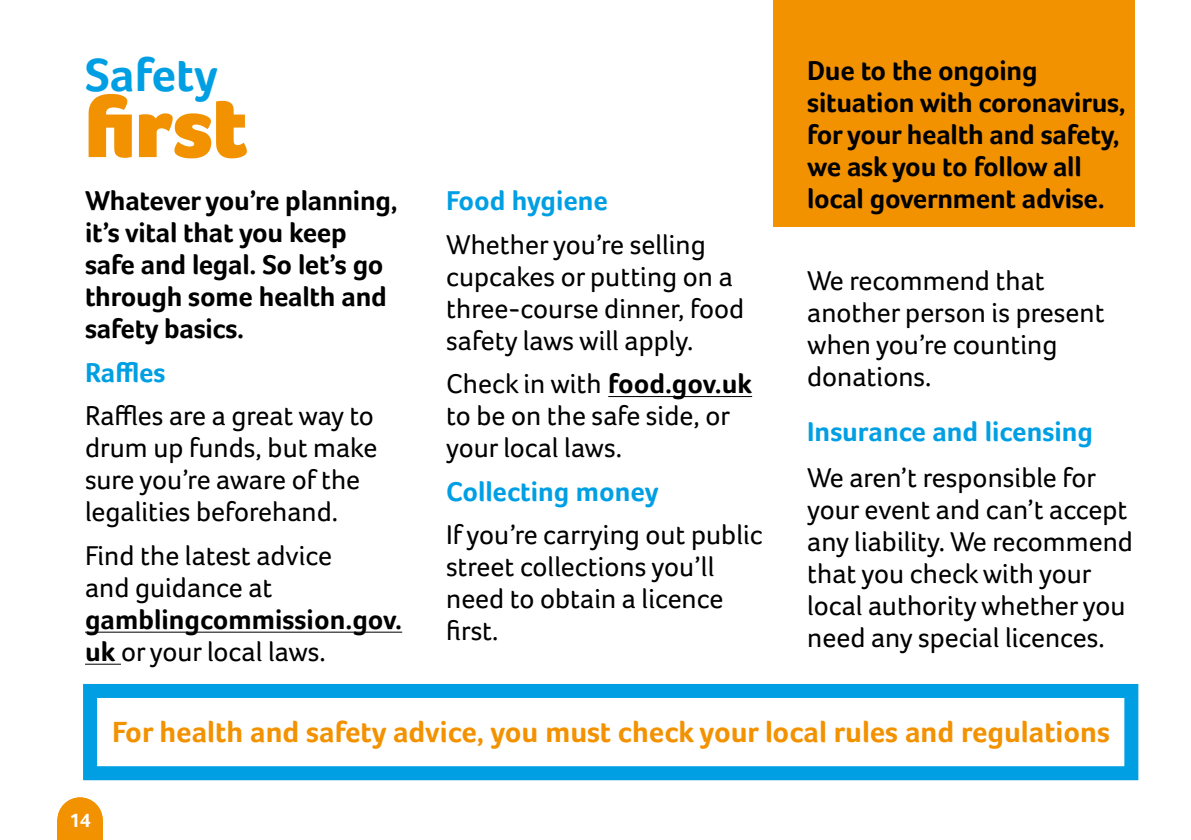
<style>
.page{position:relative;width:1191px;height:840px;background:#fff}
.page>*{position:absolute;margin:0;border:0;box-sizing:border-box;transform-origin:0 0}
.t1{font:900 88px "Foco";color:#f39200}
.t2{font:700 48px "Foco";color:#009fe3}
.t3{font:700 30px "Foco";color:#f39200}
.t4{font:28px/32px "Foco";color:#000}
.t5{font:700 28px/32px "Foco";letter-spacing:-.01em;color:#000}
.t6{font:700 28px "Foco";color:#009fe3}
.t7{font:700 20px "Foco";color:#fff}
.s1{font-weight:400}
.s2{font-weight:700}
</style>
<div class="page">
<div style="left:773px;top:0;width:361px;height:226px;background:#f39200"></div>
<svg style="left:57px;top:797px;width:46px;height:22px"></svg>
<div style="left:57px;top:819px;width:46px;height:20px;background:#f39200"></div>
<hr style="left:85px;top:631px;width:317px;height:1px;background:#000">
<hr style="left:85px;top:663px;width:36px;height:1px;background:#000">
<hr style="left:608px;top:396px;width:144px;height:1px;background:#000">
<div style="left:83px;top:683px;width:1055px;height:96px;border:14px solid #009fe3"></div>
<h2 class="t2" style="left:85px;top:47px;width:134px">Safety</h2>
<h1 class="t1" style="left:85px;top:76px;width:164px">first</h1>
<p class="t5" style="left:85px;top:184px;width:314px">Whatever you’re planning, it’s vital that you keep safe and legal. So let’s go through some health and safety basics.</p>
<p class="t6" style="left:85px;top:355px;width:82px">Raffles</p>
<p class="t4" style="left:85px;top:399px;width:294px">Raffles are a great way to drum up funds, but make sure you’re aware of the legalities beforehand.</p>
<p class="t4" style="left:85px;top:538px;width:248px">Find the latest advice and guidance at</p>
<p class="t5" style="left:85px;top:602px;width:319px">gamblingcommission.gov. uk <span class="s1">or your local laws.</span></p>
<p class="t6" style="left:446px;top:184px;width:163px">Food hygiene</p>
<p class="t4" style="left:446px;top:228px;width:299px">Whether you’re selling cupcakes or putting on a three-course dinner, food safety laws will apply.</p>
<p class="t4" style="left:446px;top:367px;width:307px">Check in with <span class="s2">food.gov.uk </span>to be on the safe side, or your local laws.</p>
<p class="t6" style="left:446px;top:474px;width:214px">Collecting money</p>
<p class="t4" style="left:446px;top:518px;width:318px">If you’re carrying out public street collections you’ll need to obtain a licence first.</p>
<p class="t5" style="left:807px;top:54px;width:320px">Due to the ongoing situation with coronavirus, for your health and safety, we ask you to follow all local government advise.</p>
<p class="t4" style="left:807px;top:264px;width:299px">We recommend that another person is present when you’re counting donations.</p>
<p class="t6" style="left:807px;top:414px;width:287px">Insurance and licensing</p>
<p class="t4" style="left:807px;top:461px;width:327px">We aren’t responsible for your event and can’t accept any liability. We recommend that you check with your local authority whether you need any special licences.</p>
<p class="t3" style="left:112px;top:714px;width:999px">For health and safety advice, you must check your local rules and regulations</p>
<p class="t7" style="left:69px;top:808px;width:23px">14</p>
</div>
